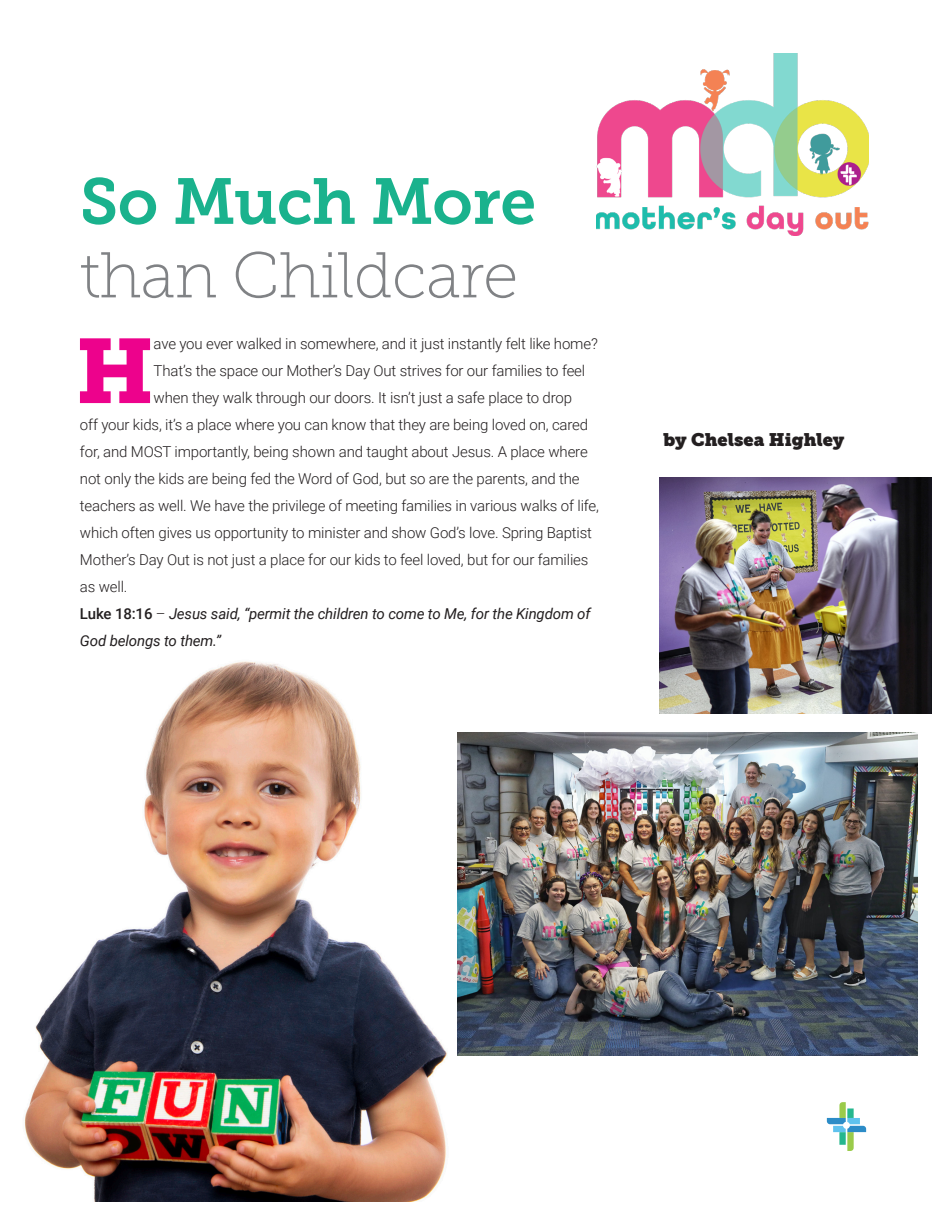
<style>
.page{position:relative;width:932px;height:1215px;background:#fff}
.page>*{position:absolute;margin:0;border:0;box-sizing:border-box;transform-origin:0 0}
.t1{font:90.45px "Museo Slab 900";color:#ed028c}
.t2{font:64.5px "Museo Slab 100";letter-spacing:-.01em;color:#808285}
.t3{font:64.5px "Museo Slab 700";letter-spacing:-.01em;color:#1ab28d}
.t4{font:18px "Museo Slab";color:#231f20}
.t5{font:300 15px "Roboto";letter-spacing:-.01em;color:#231f20}
.t6{font:italic 15px/27px "Roboto";letter-spacing:-.01em;color:#231f20}
.s1{font-weight:500;font-style:normal}
.s2{font-weight:300;font-style:normal}
</style>
<div class="page">
<img style="left:24px;top:661px;width:471px;height:541px">
<svg style="left:826px;top:1102px;width:40px;height:49px"></svg>
<img style="left:660px;top:477px;width:272px;height:237px">
<img style="left:457px;top:733px;width:460px;height:323px">
<img style="left:596px;top:53px;width:272px;height:182px">
<p class="t3" style="left:80px;top:165px;width:458px">So Much More</p>
<p class="t2" style="left:80px;top:241px;width:440px">than Childcare</p>
<p class="t1" style="left:75px;top:319px;width:80px">H</p>
<p class="t5" style="left:154px;top:333px;width:446px">ave you ever walked in somewhere, and it just instantly felt like home?</p>
<p class="t5" style="left:154px;top:360px;width:433px">That’s the space our Mother’s Day Out strives for our families to feel</p>
<p class="t5" style="left:154px;top:387px;width:420px">when they walk through our doors. It isn’t just a safe place to drop</p>
<p class="t5" style="left:80px;top:414px;width:510px">off your kids, it’s a place where you can know that they are being loved on, cared</p>
<p class="t5" style="left:80px;top:441px;width:509px">for, and MOST importantly, being shown and taught about Jesus. A place where</p>
<p class="t5" style="left:80px;top:468px;width:501px">not only the kids are being fed the Word of God, but so are the parents, and the</p>
<p class="t5" style="left:80px;top:495px;width:520px">teachers as well. We have the privilege of meeting families in various walks of life,</p>
<p class="t5" style="left:80px;top:522px;width:513px">which often gives us opportunity to minister and show God’s love. Spring Baptist</p>
<p class="t5" style="left:80px;top:549px;width:510px">Mother’s Day Out is not just a place for our kids to feel loved, but for our families</p>
<p class="t5" style="left:80px;top:576px;width:49px">as well.</p>
<p class="t6" style="left:80px;top:600px;width:512px"><span class="s1">Luke 18:16</span> <span class="s2">–</span> Jesus said, “permit the children to come to Me, for the Kingdom of<br>God belongs to them.”</p>
<p class="t4" style="left:663px;top:429px;width:182px">by Chelsea Highley</p>
</div>
